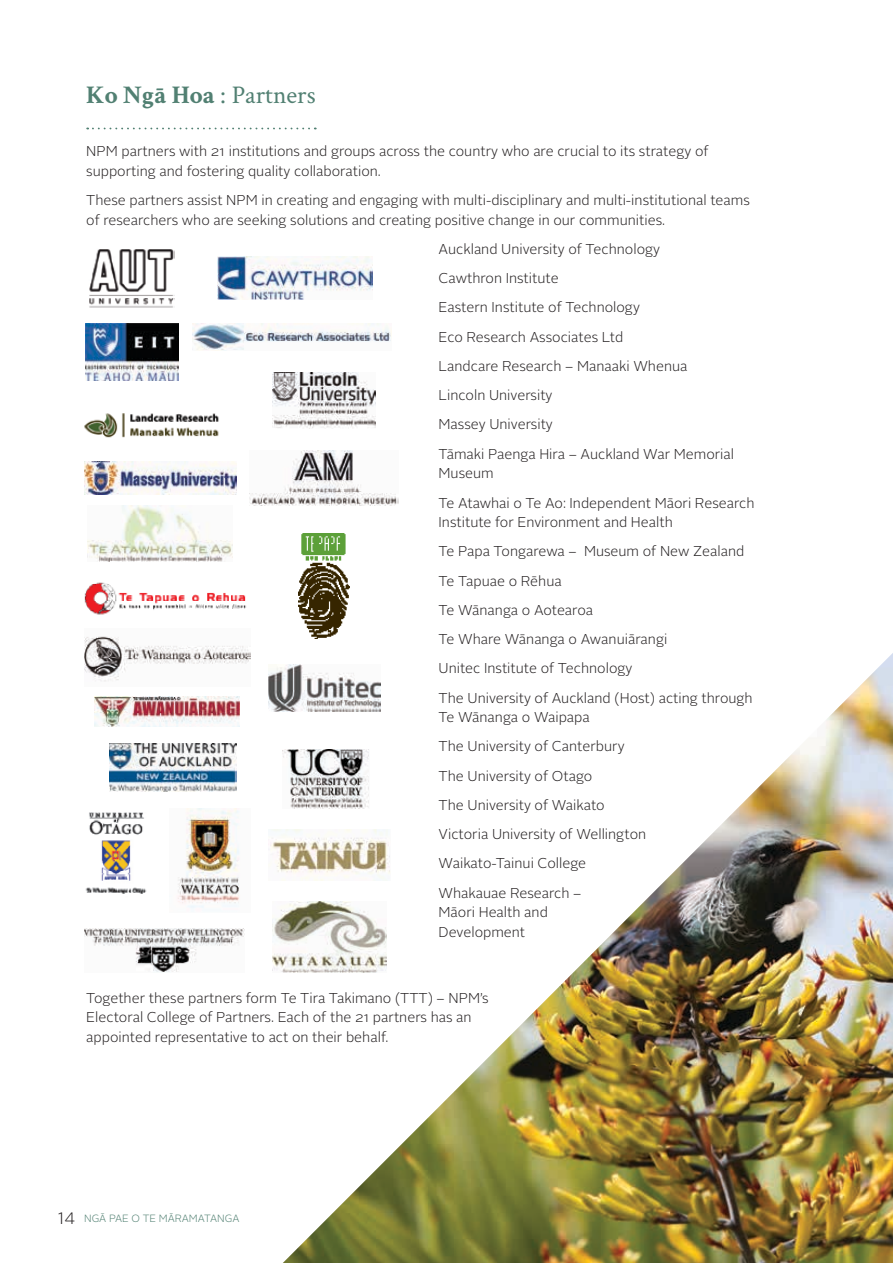
<style>
.page{position:relative;width:893px;height:1263px;background:#fff}
.page>*{position:absolute;margin:0;border:0;box-sizing:border-box;transform-origin:0 0}
.t1{font:25.5px "Crimson Text";color:#518072}
.t2{font:300 14.25px/29.2px "Alright Sans";color:#231f20}
.t3{font:300 10.5px "Alright Sans";color:#518072}
.s1{font-weight:700}
.s2{font-size:16.5px;color:#231f20}
</style>
<div class="page">
<svg style="left:87px;top:128px;width:229px;height:1px"></svg>
<img style="left:283px;top:653px;width:610px;height:610px">
<img style="left:250px;top:450px;width:149px;height:56px">
<img style="left:84px;top:636px;width:166px;height:46px">
<img style="left:89px;top:249px;width:85px;height:58px">
<img style="left:273px;top:372px;width:103px;height:57px">
<img style="left:84px;top:413px;width:135px;height:25px">
<img style="left:299px;top:533px;width:51px;height:105px">
<img style="left:84px;top:582px;width:162px;height:33px">
<img style="left:283px;top:750px;width:86px;height:58px">
<img style="left:109px;top:743px;width:127px;height:49px">
<img style="left:85px;top:812px;width:61px;height:82px">
<img style="left:177px;top:808px;width:62px;height:101px">
<img style="left:95px;top:696px;width:145px;height:31px">
<img style="left:84px;top:929px;width:161px;height:43px">
<img style="left:84px;top:461px;width:152px;height:34px">
<img style="left:268px;top:830px;width:122px;height:51px">
<img style="left:218px;top:256px;width:155px;height:44px">
<img style="left:192px;top:324px;width:199px;height:26px">
<img style="left:85px;top:324px;width:93px;height:57px">
<img style="left:88px;top:506px;width:144px;height:55px">
<img style="left:268px;top:664px;width:112px;height:48px">
<img style="left:273px;top:901px;width:113px;height:71px">
<h1 class="t1" style="left:86px;top:77px;width:231px"><span class="s1">Ko Ngā Hoa</span> : Partners</h1>
<p class="t2" style="left:86px;top:142px;width:624px;line-height:19.5px">NPM partners with 21 institutions and groups across the country who are crucial to its strategy of supporting and fostering quality collaboration.</p>
<p class="t2" style="left:86px;top:191px;width:665px;line-height:19.5px">These partners assist NPM in creating and engaging with multi-disciplinary and multi-institutional teams of researchers who are seeking solutions and creating positive change in our communities.</p>
<p class="t2" style="left:439px;top:235px;width:297px">Auckland University of Technology<br>Cawthron Institute<br>Eastern Institute of Technology<br>Eco Research Associates Ltd<br>Landcare Research – Manaaki Whenua<br>Lincoln University<br>M assey University<br>Tāmaki Paenga Hira – Auckland War Memorial</p>
<p class="t2" style="left:439px;top:459px;width:317px">Museum<br>Te Atawhai o Te Ao: Independent Māori Research</p>
<p class="t2" style="left:439px;top:508px;width:316px">Institute for E nvironment and Health<br>Te Papa Tongarewa – M useum of New Zealand<br>Te Tapuae o Rēhua<br>Te Wānanga o Aotearoa<br>Te Whare Wānanga o Awanuiārangi<br>Unitec Institute of Technology<br>The University of Auckland (Host) acting through</p>
<p class="t2" style="left:439px;top:703px;width:209px">Te Wānanga o Waipapa<br>The University of Canterbury<br>The University of Otago<br>The University of Waikato<br>Victoria University of Wellington<br>Waikato-Tainui College<br>Whakauae Research –</p>
<p class="t2" style="left:439px;top:903px;width:111px;line-height:19.5px">Māori Health and<br>Development</p>
<p class="t2" style="left:86px;top:983px;width:324px">Together these partners form Te Tira Takimano (TTT</p>
<p class="t2" style="left:86px;top:988px;width:404px;line-height:19.5px;text-indent:342px">) – NPM’s<br>E lectoral College of Partners. Each of the 21 partners has an appointed representative to act on their behalf.</p>
<p class="t3" style="left:57px;top:1211px;width:184px"><span class="s2">14</span> Ngā Pae o te māramatanga</p>
</div>
